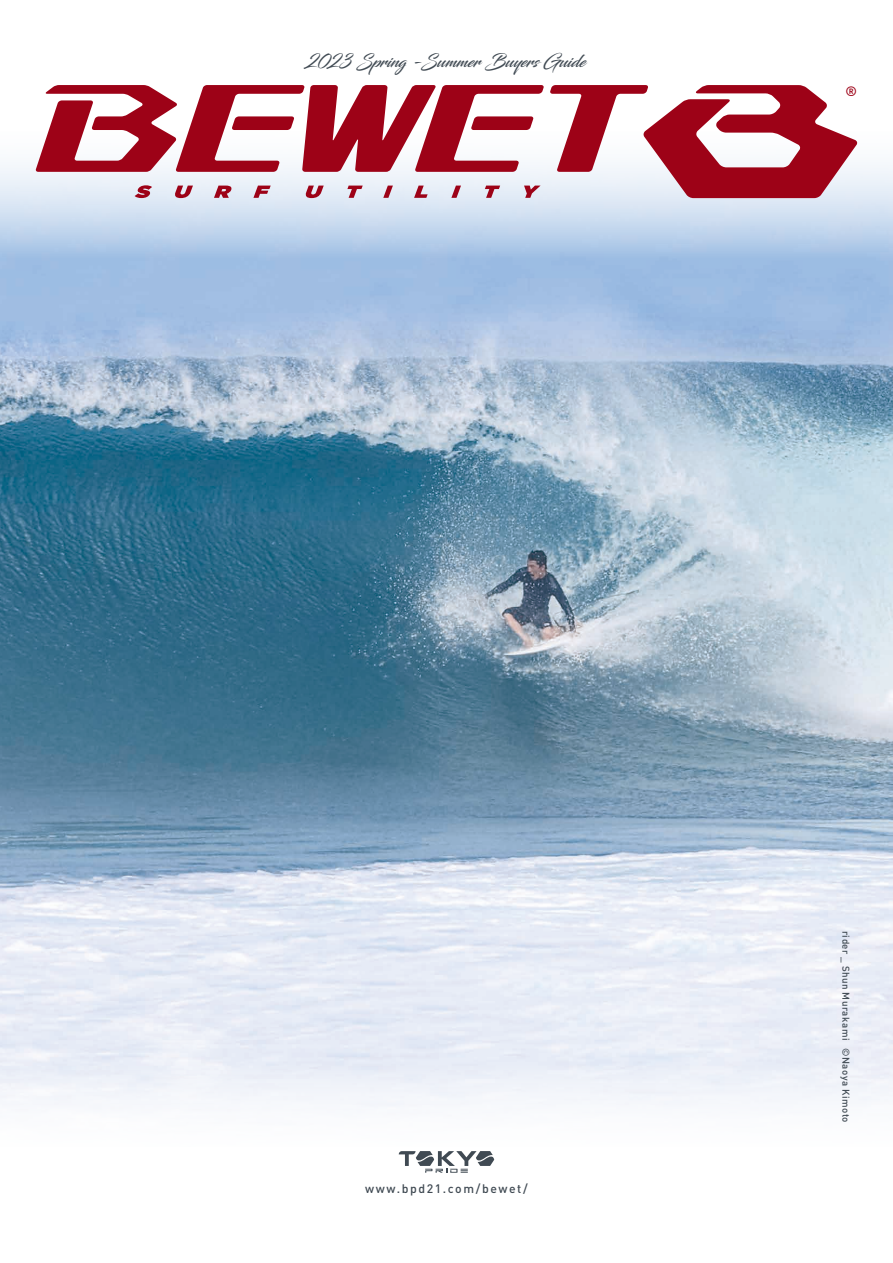
<style>
.page{position:relative;width:893px;height:1263px;background:#fff}
.page>*{position:absolute;margin:0;border:0;box-sizing:border-box;transform-origin:0 0}
.t1{font:16.95px "Blacksword";color:#404a53}
.t2{font:500 13.5px "DINOT";color:#9d0217}
.t3{font:500 12.15px "DINOT";letter-spacing:.13em;color:#404a53}
.t4{font:500 9.75px "DINOT";letter-spacing:.045em;color:#404a53}
</style>
<div class="page">
<img style="left:0;top:281px;width:893px;height:765px">
<div style="left:0;top:1046px;width:893px;height:122px;background:linear-gradient(to bottom,#e7ebf6,#fff)"></div>
<div style="left:0;top:115px;width:893px;height:166px;background:linear-gradient(to bottom,#fff,#9bbce2)"></div>
<svg style="left:35px;top:85px;width:509px;height:87px"></svg>
<svg style="left:550px;top:85px;width:308px;height:113px"></svg>
<svg style="left:135px;top:185px;width:17px;height:13px"></svg>
<svg style="left:174px;top:186px;width:19px;height:12px"></svg>
<svg style="left:214px;top:186px;width:18px;height:12px"></svg>
<svg style="left:253px;top:186px;width:18px;height:12px"></svg>
<svg style="left:305px;top:186px;width:19px;height:12px"></svg>
<svg style="left:347px;top:186px;width:16px;height:12px"></svg>
<svg style="left:383px;top:186px;width:10px;height:12px"></svg>
<svg style="left:414px;top:186px;width:14px;height:12px"></svg>
<svg style="left:451px;top:186px;width:10px;height:12px"></svg>
<svg style="left:485px;top:186px;width:15px;height:12px"></svg>
<svg style="left:524px;top:186px;width:17px;height:12px"></svg>
<svg style="left:399px;top:1151px;width:95px;height:22px"></svg>
<h1 class="t1" style="left:307px;top:51px;width:280px">2023 Spring -Summer Buyers Guide</h1>
<h2 class="t2" style="left:846px;top:81px;width:13px">®</h2>
<p class="t3" style="left:365px;top:1180px;width:164px">www.bpd21.com/bewet/</p>
<p class="t4" style="left:854px;top:930px;width:194px;rotate:90deg">rider _ Shun Murakami ©Naoya Kimoto</p>
</div>
